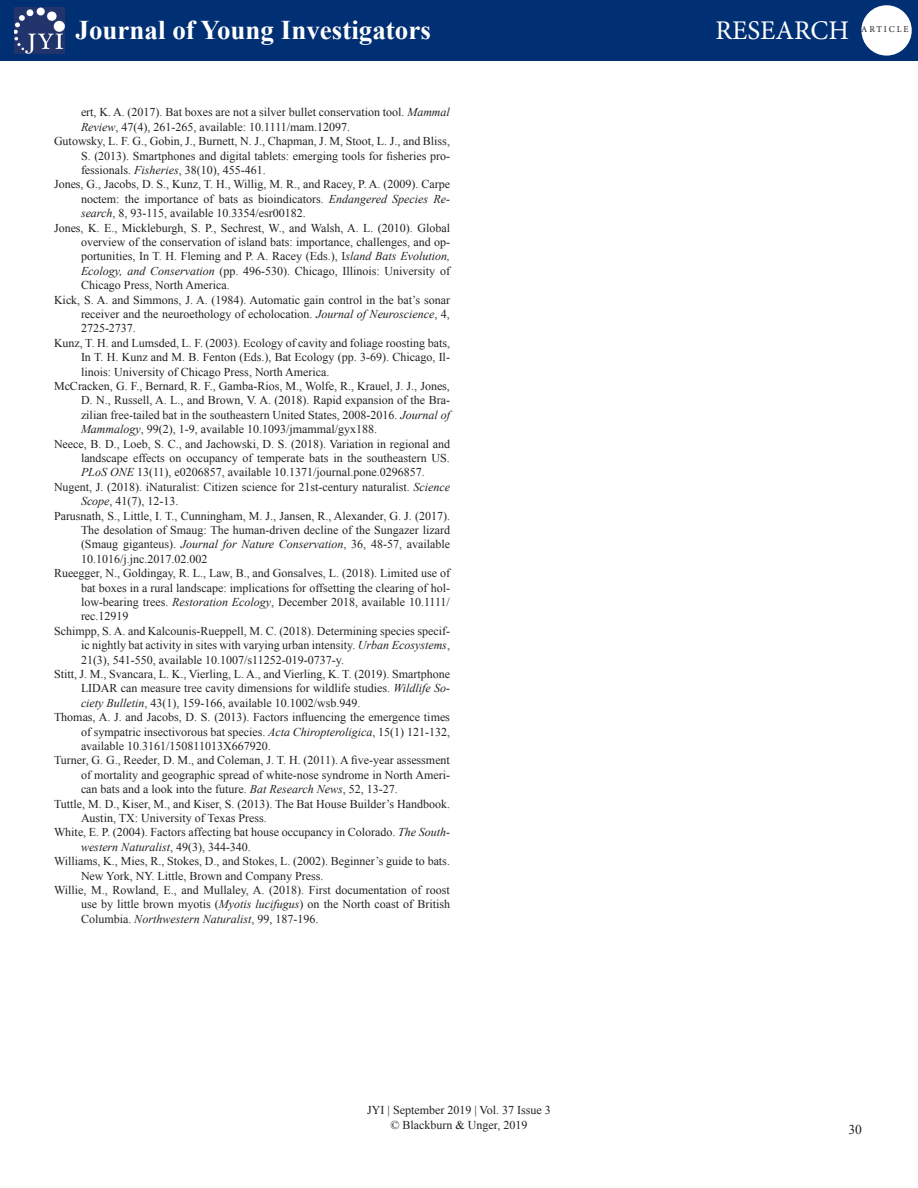
<style>
.page{position:relative;width:918px;height:1188px;background:#fff}
.page>*{position:absolute;margin:0;border:0;box-sizing:border-box;transform-origin:0 0}
.t1{font:700 27px "Times New Roman";color:#fff}
.t2{font:27px "Minion Pro";color:#fff}
.t3{font:13.5px "Times New Roman";color:#231f20}
.t4{font:12px/14.4px "Times New Roman";color:#231f20;text-align:justify}
.t5{font:9px "Minion Pro";letter-spacing:.21em;color:#231f20}
.s1{font-style:italic}
</style>
<div class="page">
<div style="left:0;top:0;width:918px;height:61px;background:#002f73"></div>
<div style="left:861px;top:5px;width:51px;height:51px;background:#fff;border-radius:50%"></div>
<img style="left:14px;top:7px;width:51px;height:47px">
<h1 class="t1" style="left:76px;top:11px;width:357px">Journal of Young Investigators</h1>
<h1 class="t2" style="left:716px;top:12px;width:135px">RESEARCH</h1>
<p class="t5" style="left:861px;top:24px;width:49px">ARTICLE</p>
<p class="t4" style="left:81px;top:105px;width:370px">ert, K. A. (2017). Bat boxes are not a silver bullet conservation tool. <span class="s1">Mammal<br>Review</span>, 47(4), 261-265, available: 10.1111/mam.12097.</p>
<p class="t4" style="left:81px;top:134px;width:371px;text-indent:-27px">Gutowsky, L. F. G., Gobin, J., Burnett, N. J., Chapman, J. M, Stoot, L. J., and Bliss, S. (2013). Smartphones and digital tablets: emerging tools for fisheries pro&shy;fessionals. <span class="s1">Fisheries</span>, 38(10), 455-461.</p>
<p class="t4" style="left:81px;top:177px;width:371px;text-indent:-27px">Jones, G., Jacobs, D. S., Kunz, T. H., Willig, M. R., and Racey, P. A. (2009). Carpe noctem: the importance of bats as bioindicators. <span class="s1">Endangered Species Re&shy;search</span>, 8, 93-115, available 10.3354/esr00182.</p>
<p class="t4" style="left:81px;top:220px;width:371px;text-indent:-27px">Jones, K. E., Mickleburgh, S. P., Sechrest, W., and Walsh, A. L. (2010). Global overview of the conservation of island bats: importance, challenges, and op&shy;portunities, In T. H. Fleming and P. A. Racey (Eds.), I<span class="s1">sland Bats Evolution, Ecology, and Conservation</span> (pp. 496-530). Chicago, Illinois: University of Chicago Press, North America.</p>
<p class="t4" style="left:81px;top:292px;width:370px;text-indent:-27px">Kick, S. A. and Simmons, J. A. (1984). Automatic gain control in the bat’s sonar receiver and the neuroethology of echolocation. <span class="s1">Journal of Neuroscience</span>, 4, 2725-2737.</p>
<p class="t4" style="left:81px;top:335px;width:371px;text-indent:-27px">Kunz, T. H. and Lumsded, L. F. (2003). Ecology of cavity and foliage roosting bats, In T. H. Kunz and M. B. Fenton (Eds.), Bat Ecology (pp. 3-69). Chicago, Il&shy;linois: University of Chicago Press, North America.</p>
<p class="t4" style="left:81px;top:379px;width:371px;text-indent:-27px">McCracken, G. F., Bernard, R. F., Gamba-Rios, M., Wolfe, R., Krauel, J. J., Jones, D. N., Russell, A. L., and Brown, V. A. (2018). Rapid expansion of the Bra&shy;zilian free-tailed bat in the southeastern United States, 2008-2016. <span class="s1">Journal of Mammalogy</span>, 99(2), 1-9, available 10.1093/jmammal/gyx188.</p>
<p class="t4" style="left:81px;top:436px;width:371px;text-indent:-27px">Neece, B. D., Loeb, S. C., and Jachowski, D. S. (2018). Variation in regional and landscape effects on occupancy of temperate bats in the southeastern US.<br><span class="s1">PLoS ONE</span> 13(11), e0206857, available 10.1371/journal.pone.0296857.</p>
<p class="t4" style="left:81px;top:479px;width:371px;text-indent:-27px">Nugent, J. (2018). iNaturalist: Citizen science for 21st-century naturalist. <span class="s1">Science<br>Scope</span>, 41(7), 12-13.</p>
<p class="t4" style="left:81px;top:508px;width:371px;text-indent:-27px">Parusnath, S., Little, I. T., Cunningham, M. J., Jansen, R., Alexander, G. J. (2017).<br>The desolation of Smaug: The human-driven decline of the Sungazer lizard (Smaug giganteus). <span class="s1">Journal for Nature Conservation</span>, 36, 48-57, available 10.1016/j.jnc.2017.02.002</p>
<p class="t4" style="left:81px;top:566px;width:371px;text-indent:-27px">Rueegger, N., Goldingay, R. L., Law, B., and Gonsalves, L. (2018). Limited use of bat boxes in a rural landscape: implications for offsetting the clearing of hol&shy;low-bearing trees. <span class="s1">Restoration Ecology</span>, December 2018, available 10.1111/ rec.12919</p>
<p class="t4" style="left:81px;top:623px;width:370px;text-indent:-27px">Schimpp, S. A. and Kalcounis-Rueppell, M. C. (2018). Determining species specif&shy;ic nightly bat activity in sites with varying urban intensity. <span class="s1">Urban Ecosystems</span>, 21(3), 541-550, available 10.1007/s11252-019-0737-y.</p>
<p class="t4" style="left:81px;top:667px;width:371px;text-indent:-27px">Stitt, J. M., Svancara, L. K., Vierling, L. A., and Vierling, K. T. (2019). Smartphone LIDAR can measure tree cavity dimensions for wildlife studies. <span class="s1">Wildlife So&shy;ciety Bulletin</span>, 43(1), 159-166, available 10.1002/wsb.949.</p>
<p class="t4" style="left:81px;top:710px;width:371px;text-indent:-27px">Thomas, A. J. and Jacobs, D. S. (2013). Factors influencing the emergence times of sympatric insectivorous bat species. <span class="s1">Acta Chiropteroligica</span>, 15(1) 121-132, available 10.3161/150811013X667920.</p>
<p class="t4" style="left:81px;top:753px;width:370px;text-indent:-27px">Turner, G. G., Reeder, D. M., and Coleman, J. T. H. (2011). A five-year assessment of mortality and geographic spread of white-nose syndrome in North Ameri&shy;can bats and a look into the future. <span class="s1">Bat Research News</span>, 52, 13-27.</p>
<p class="t4" style="left:81px;top:796px;width:371px;text-indent:-27px">Tuttle, M. D., Kiser, M., and Kiser, S. (2013). The Bat House Builder’s Handbook.<br>Austin, TX: University of Texas Press.</p>
<p class="t4" style="left:81px;top:825px;width:370px;text-indent:-27px">White, E. P. (2004). Factors affecting bat house occupancy in Colorado. <span class="s1">The South&shy;western Naturalist</span>, 49(3), 344-340.</p>
<p class="t4" style="left:81px;top:854px;width:370px;text-indent:-27px">Williams, K., Mies, R., Stokes, D., and Stokes, L. (2002). Beginner’s guide to bats.<br>New York, NY. Little, Brown and Company Press.</p>
<p class="t4" style="left:81px;top:883px;width:371px;text-indent:-27px">Willie, M., Rowland, E., and Mullaley, A. (2018). First documentation of roost use by little brown myotis (<span class="s1">Myotis lucifugus</span>) on the North coast of British Columbia. <span class="s1">Northwestern Naturalist</span>, 99, 187-196.</p>
<p class="t4" style="left:367px;top:1103px;width:185px;text-align:center">JYI | September 2019 | Vol. 37 Issue 3 © Blackburn &amp; Unger, 2019</p>
<p class="t3" style="left:848px;top:1120px;width:15px">30</p>
</div>
